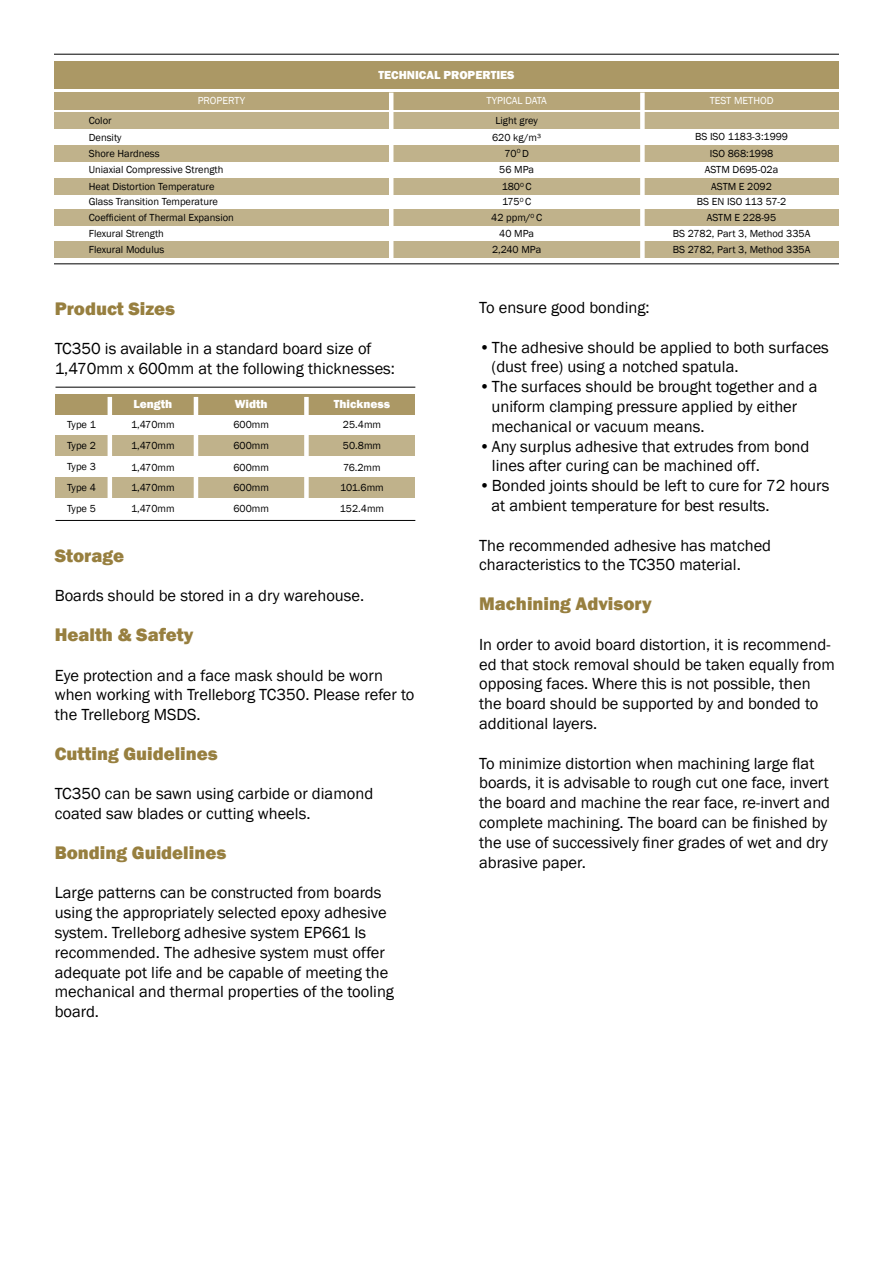
<style>
.page{position:relative;width:893px;height:1263px;background:#fff}
.page>*{position:absolute;margin:0;border:0;box-sizing:border-box;transform-origin:0 0}
.t1{font:800 18.75px "Franklin Gothic";color:#977f3f}
.t2{font:16.5px/19.8px "Franklin Gothic";color:#000}
.t3{font:800 12px "Franklin Gothic";color:#fff}
.t4{font:10.5px/21.3px "Franklin Gothic";color:#000}
.t5{font:10.5px "Franklin Gothic";color:#fff}
</style>
<div class="page">
<div style="left:54px;top:92px;width:785px;height:18px;background:#b6a578"></div>
<div style="left:54px;top:61px;width:785px;height:27px;background:#ab9865"></div>
<hr style="left:54px;top:54px;width:785px;height:1px;background:#000">
<div style="left:54px;top:113px;width:785px;height:16px;background:#c0b28b"></div>
<div style="left:54px;top:145px;width:785px;height:16px;background:#c0b28b"></div>
<div style="left:54px;top:178px;width:785px;height:16px;background:#c0b28b"></div>
<div style="left:54px;top:210px;width:785px;height:16px;background:#c0b28b"></div>
<div style="left:54px;top:241px;width:785px;height:16px;background:#c0b28b"></div>
<hr style="left:54px;top:264px;width:785px;height:1px;background:#000">
<div style="left:56px;top:394px;width:359px;height:20px;background:#ab9865"></div>
<div style="left:56px;top:435px;width:359px;height:21px;background:#c0b28b"></div>
<div style="left:56px;top:478px;width:359px;height:20px;background:#c0b28b"></div>
<hr style="left:56px;top:387px;width:359px;height:1px;background:#000">
<hr style="left:56px;top:520px;width:359px;height:1px;background:#000">
<hr style="left:108px;top:397px;width:4px;height:102px;background:#fff">
<hr style="left:194px;top:397px;width:4px;height:102px;background:#fff">
<div style="left:304px;top:397px;width:5px;height:102px;background:#fff"></div>
<hr style="left:389px;top:93px;width:4px;height:168px;background:#fff">
<div style="left:640px;top:93px;width:5px;height:168px;background:#fff"></div>
<p class="t4" style="left:89px;top:110px;width:24px">Color</p>
<p class="t5" style="left:198px;top:94px;width:49px">PROPERTY</p>
<p class="t3" style="left:378px;top:67px;width:137px">TECHNICAL PROPERTIES</p>
<p class="t5" style="left:486px;top:94px;width:62px">TYPICAL DATA</p>
<p class="t5" style="left:710px;top:94px;width:65px">TEST METHOD</p>
<p class="t4" style="left:495px;top:110px;width:44px">Light grey</p>
<p class="t4" style="left:695px;top:126px;width:95px">BS ISO 1183-3:1999</p>
<p class="t4" style="left:89px;top:127px;width:34px">Density</p>
<p class="t4" style="left:492px;top:127px;width:51px">620 kg/m³</p>
<p class="t4" style="left:89px;top:143px;width:72px">Shore Hardness</p>
<p class="t4" style="left:504px;top:143px;width:26px">70<sup>O</sup> D</p>
<p class="t4" style="left:710px;top:143px;width:65px">ISO 868:1998</p>
<p class="t4" style="left:89px;top:159px;width:136px">Uniaxial Compressive Strength</p>
<p class="t4" style="left:499px;top:159px;width:36px">56 MPa</p>
<p class="t4" style="left:705px;top:159px;width:75px">ASTM D695-02a</p>
<p class="t4" style="left:89px;top:207px;width:147px">Coefficient of Thermal Expansion</p>
<p class="t4" style="left:491px;top:207px;width:52px">42 ppm/<sup>O</sup> C</p>
<p class="t4" style="left:707px;top:207px;width:71px">ASTM E 228-95</p>
<p class="t4" style="left:89px;top:176px;width:127px">Heat Distortion Temperature</p>
<p class="t4" style="left:502px;top:176px;width:31px">180<sup>O</sup> C</p>
<p class="t4" style="left:711px;top:176px;width:62px">ASTM E 2092</p>
<p class="t4" style="left:89px;top:223px;width:77px">Flexural Strength</p>
<p class="t4" style="left:499px;top:223px;width:36px">40 MPa</p>
<p class="t4" style="left:673px;top:223px;width:139px">BS 2782, Part 3, Method 335A</p>
<p class="t4" style="left:89px;top:191px;width:131px">Glass Transition Temperature</p>
<p class="t4" style="left:502px;top:191px;width:31px">175<sup>O</sup> C</p>
<p class="t4" style="left:697px;top:191px;width:91px">BS EN ISO 113 57-2</p>
<p class="t4" style="left:89px;top:240px;width:77px">Flexural Modulus</p>
<p class="t4" style="left:492px;top:240px;width:51px">2,240 MPa</p>
<p class="t4" style="left:673px;top:240px;width:139px">BS 2782, Part 3, Method 335A</p>
<p class="t1" style="left:55px;top:296px;width:122px">Product Sizes</p>
<p class="t2" style="left:55px;top:339px;width:342px">TC350 is available in a standard board size of<br>1,470mm x 600mm at the following thicknesses:</p>
<p class="t3" style="left:133px;top:396px;width:40px">Length</p>
<p class="t3" style="left:235px;top:396px;width:34px">Width</p>
<p class="t3" style="left:334px;top:396px;width:58px">Thickness</p>
<p class="t4" style="left:67px;top:414px;width:30px">Type 1</p>
<p class="t4" style="left:131px;top:414px;width:45px">1,470mm</p>
<p class="t4" style="left:233px;top:414px;width:37px">600mm</p>
<p class="t4" style="left:343px;top:414px;width:40px">25.4mm</p>
<p class="t4" style="left:131px;top:435px;width:45px">1,470mm</p>
<p class="t4" style="left:233px;top:435px;width:37px">600mm</p>
<p class="t4" style="left:343px;top:435px;width:40px">50.8mm</p>
<p class="t4" style="left:131px;top:457px;width:45px">1,470mm</p>
<p class="t4" style="left:233px;top:457px;width:37px">600mm</p>
<p class="t4" style="left:343px;top:457px;width:39px">76.2mm</p>
<p class="t4" style="left:131px;top:477px;width:45px">1,470mm<br>1,470mm</p>
<p class="t4" style="left:233px;top:477px;width:37px">600mm<br>600mm</p>
<p class="t4" style="left:340px;top:477px;width:46px">101.6mm<br>152.4mm</p>
<p class="t4" style="left:67px;top:435px;width:30px;text-align:justify">Type 2<br>Type 3<br>Type 4<br>Type 5</p>
<p class="t1" style="left:55px;top:543px;width:71px">Storage</p>
<p class="t2" style="left:55px;top:586px;width:311px">Boards should be stored in a dry warehouse.</p>
<p class="t1" style="left:55px;top:622px;width:140px">Health &amp; Safety</p>
<p class="t2" style="left:55px;top:665px;width:361px">Eye protection and a face mask should be worn when working with Trelleborg TC350. Please refer to the Trelleborg MSDS.</p>
<p class="t1" style="left:55px;top:741px;width:164px">Cutting Guidelines</p>
<p class="t2" style="left:55px;top:784px;width:320px">TC350 can be sawn using carbide or diamond coated saw blades or cutting wheels.</p>
<p class="t1" style="left:55px;top:840px;width:173px">Bonding Guidelines</p>
<p class="t2" style="left:55px;top:883px;width:341px">Large patterns can be constructed from boards using the appropriately selected epoxy adhesive system. Trelleborg adhesive system EP661 Is recommended. The adhesive system must offer adequate pot life and be capable of meeting the mechanical and thermal properties of the tooling board.</p>
<p class="t2" style="left:479px;top:298px;width:172px">To ensure good bonding:</p>
<p class="t2" style="left:491px;top:338px;width:339px;text-indent:-12px">•The adhesive should be applied to both surfaces (dust free) using a notched spatula.</p>
<p class="t2" style="left:491px;top:377px;width:327px;text-indent:-12px">•The surfaces should be brought together and a uniform clamping pressure applied by either mechanical or vacuum means.</p>
<p class="t2" style="left:492px;top:437px;width:319px;text-indent:-13px">•Any surplus adhesive that extrudes from bond lines after curing can be machined off.</p>
<p class="t2" style="left:491px;top:476px;width:339px;text-indent:-12px">•Bonded joints should be left to cure for 72 hours at ambient temperature for best results.</p>
<p class="t2" style="left:479px;top:536px;width:293px">The recommended adhesive has matched characteristics to the TC350 material.</p>
<p class="t1" style="left:479px;top:592px;width:174px">Machining Advisory</p>
<p class="t2" style="left:479px;top:635px;width:357px">In order to avoid board distortion, it is recommend&shy;ed that stock removal should be taken equally from opposing faces. Where this is not possible, then the board should be supported by and bonded to additional layers.</p>
<p class="t2" style="left:479px;top:753px;width:353px">To minimize distortion when machining large flat boards, it is advisable to rough cut one face, invert the board and machine the rear face, re-invert and complete machining. The board can be finished by the use of successively finer grades of wet and dry abrasive paper.</p>
</div>
